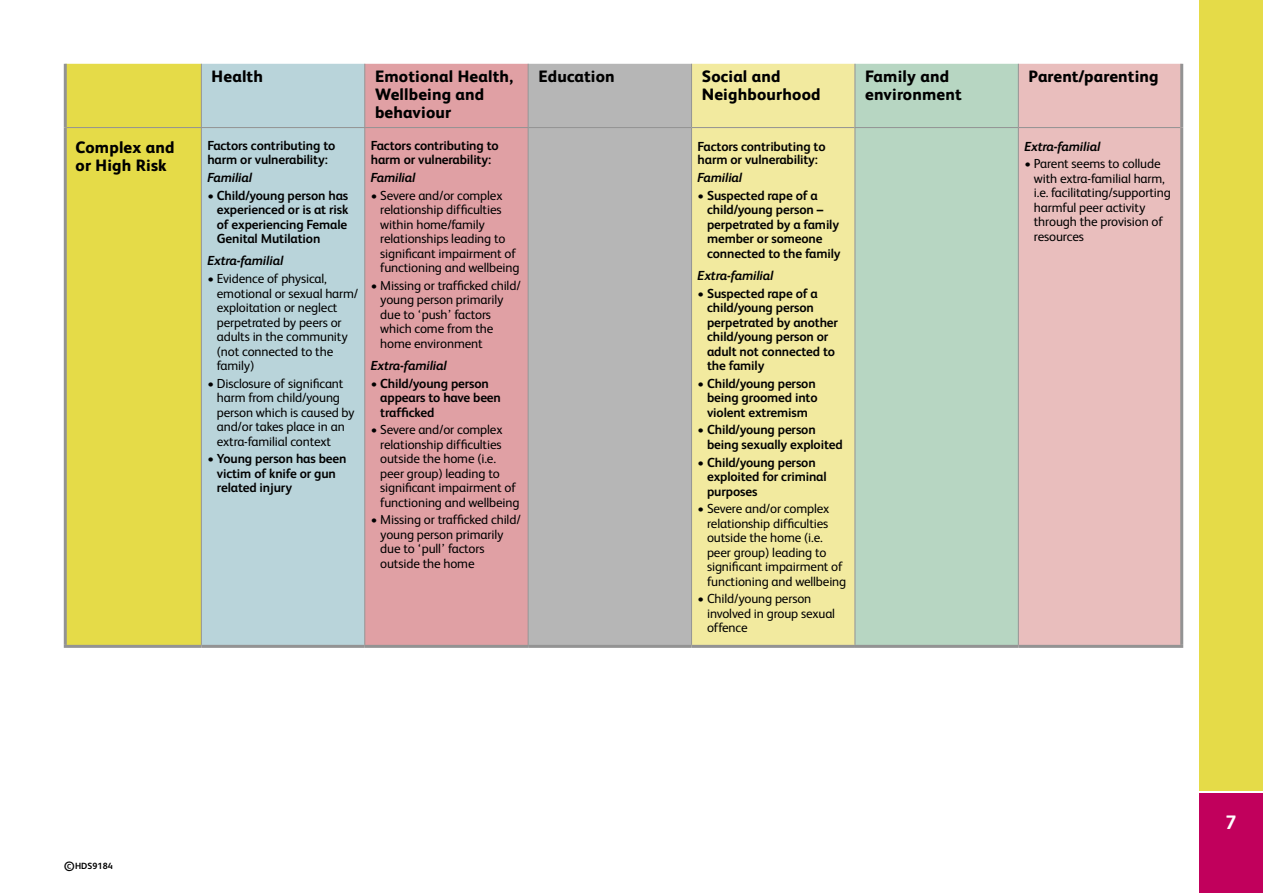
<style>
.page{position:relative;width:1263px;height:893px;background:#fff}
.page>*{position:absolute;margin:0;border:0;box-sizing:border-box;transform-origin:0 0}
.t1{font:700 19.5px "FS Albert";color:#fff}
.t2{font:800 16.5px/18px "FS Albert";letter-spacing:.01em;color:#000}
.t3{font:13.2px/14.5px "FS Albert";letter-spacing:-.01em;color:#000}
.t4{font:700 13.2px/14.5px "FS Albert";letter-spacing:-.01em;color:#000}
.t5{font:italic 700 13.2px "FS Albert";letter-spacing:-.01em;color:#000}
.t6{font:700 9px "FS Albert";letter-spacing:.005em;color:#000}
.s1{font-weight:400}
.s2{font-size:13.5px}
</style>
<div class="page">
<div style="left:1199px;top:793px;width:64px;height:100px;background:#c1005c"></div>
<div style="left:1199px;top:0;width:64px;height:791px;background:#e5db48"></div>
<div style="left:67px;top:64px;width:134px;height:581px;background:#e5db48"></div>
<div style="left:202px;top:64px;width:162px;height:581px;background:#b9d4da"></div>
<div style="left:365px;top:64px;width:163px;height:581px;background:#e0a0a4"></div>
<div style="left:529px;top:64px;width:162px;height:581px;background:#b6b6b6"></div>
<div style="left:692px;top:64px;width:162px;height:581px;background:#f2ea9f"></div>
<div style="left:855px;top:64px;width:163px;height:581px;background:#b7d6c2"></div>
<div style="left:1019px;top:64px;width:161px;height:581px;background:#e9bebd"></div>
<hr style="left:64px;top:64px;width:3px;height:64px;background:#939393">
<hr style="left:1180px;top:64px;width:3px;height:64px;background:#939393">
<hr style="left:64px;top:128px;width:3px;height:517px;background:#939393">
<hr style="left:1180px;top:128px;width:3px;height:517px;background:#939393">
<hr style="left:64px;top:645px;width:137px;height:3px;background:#939393">
<hr style="left:365px;top:645px;width:163px;height:3px;background:#939393">
<hr style="left:528px;top:645px;width:163px;height:3px;background:#939393">
<hr style="left:691px;top:645px;width:164px;height:3px;background:#939393">
<hr style="left:1018px;top:645px;width:165px;height:3px;background:#939393">
<hr style="left:201px;top:645px;width:164px;height:3px;background:#939393">
<hr style="left:855px;top:645px;width:163px;height:3px;background:#939393">
<hr style="left:201px;top:64px;width:1px;height:63px;background:#939393">
<hr style="left:364px;top:64px;width:1px;height:63px;background:#939393">
<hr style="left:854px;top:64px;width:1px;height:63px;background:#939393">
<hr style="left:1018px;top:64px;width:1px;height:63px;background:#939393">
<hr style="left:201px;top:127px;width:164px;height:1px;background:#939393">
<hr style="left:201px;top:128px;width:1px;height:517px;background:#939393">
<hr style="left:364px;top:128px;width:1px;height:517px;background:#939393">
<hr style="left:854px;top:127px;width:165px;height:1px;background:#939393">
<hr style="left:854px;top:128px;width:1px;height:517px;background:#939393">
<hr style="left:1018px;top:128px;width:1px;height:517px;background:#939393">
<hr style="left:528px;top:64px;width:1px;height:63px;background:#939393">
<hr style="left:691px;top:64px;width:1px;height:63px;background:#939393">
<hr style="left:67px;top:127px;width:134px;height:1px;background:#939393">
<hr style="left:365px;top:127px;width:163px;height:1px;background:#939393">
<hr style="left:528px;top:127px;width:163px;height:1px;background:#939393">
<hr style="left:528px;top:128px;width:1px;height:517px;background:#939393">
<hr style="left:691px;top:127px;width:163px;height:1px;background:#939393">
<hr style="left:691px;top:128px;width:1px;height:517px;background:#939393">
<hr style="left:1019px;top:127px;width:161px;height:1px;background:#939393">
<p class="t2" style="left:212px;top:67px;width:53px">Health</p>
<p class="t2" style="left:375px;top:67px;width:140px">Emotional Health,<br>Wellbeing and behaviour</p>
<p class="t2" style="left:538px;top:67px;width:78px">Education</p>
<p class="t2" style="left:702px;top:67px;width:120px">Social and<br>Neighbourhood</p>
<p class="t2" style="left:865px;top:67px;width:98px">Family and environment</p>
<p class="t2" style="left:1029px;top:67px;width:132px">Parent/parenting</p>
<p class="t2" style="left:76px;top:138px;width:100px">Complex and or High Risk</p>
<p class="t4" style="left:207px;top:139px;width:130px;line-height:13.5px">Factors contributing to harm or vulnerability:</p>
<p class="t5" style="left:207px;top:168px;width:46px">Familial</p>
<p class="t4" style="left:217px;top:187px;width:133px;text-align:justify;text-indent:-9px"><span class="s1">•</span> Child/young person has experienced or is at risk of experiencing Female Genital Mutilation</p>
<p class="t5" style="left:207px;top:252px;width:77px">Extra-familial</p>
<p class="t3" style="left:217px;top:271px;width:143px;text-indent:-9px">• Evidence of physical, emotional or sexual harm/ exploitation or neglect perpetrated by peers or adults in the community (not connected to the family)</p>
<p class="t3" style="left:217px;top:375px;width:139px;text-indent:-9px">• Disclosure of significant harm from child/young person which is caused by and/or takes place in an extra-familial context</p>
<p class="t4" style="left:217px;top:451px;width:131px;text-indent:-10px">• Young person has been victim of knife or gun related injury</p>
<p class="t4" style="left:371px;top:139px;width:130px;line-height:13.5px">Factors contributing to harm or vulnerability:</p>
<p class="t5" style="left:371px;top:168px;width:46px">Familial</p>
<p class="t3" style="left:380px;top:187px;width:141px;text-indent:-9px">• Severe and/or complex relationship difficulties within home/family relationships leading to significant impairment of functioning and wellbeing</p>
<p class="t3" style="left:380px;top:277px;width:142px;text-indent:-9px">• Missing or trafficked child/ young person primarily due to ‘push’ factors which come from the home environment</p>
<p class="t5" style="left:371px;top:356px;width:77px">Extra-familial</p>
<p class="t4" style="left:380px;top:375px;width:122px;text-indent:-10px">• Child/young person appears to have been trafficked</p>
<p class="t3" style="left:380px;top:422px;width:141px;text-indent:-9px">• Severe and/or complex relationship difficulties outside the home (i.e. peer group) leading to significant impairment of functioning and wellbeing</p>
<p class="t3" style="left:380px;top:512px;width:142px;text-indent:-9px">• Missing or trafficked child/ young person primarily due to ‘pull’ factors outside the home</p>
<p class="t4" style="left:697px;top:139px;width:130px;line-height:13.5px">Factors contributing to harm or vulnerability:</p>
<p class="t5" style="left:697px;top:168px;width:46px">Familial</p>
<p class="t4" style="left:707px;top:187px;width:135px;text-indent:-10px">• Suspected rape of a child/young person – perpetrated by a family member or someone connected to the family</p>
<p class="t5" style="left:697px;top:266px;width:77px">Extra-familial</p>
<p class="t4" style="left:707px;top:285px;width:133px;text-indent:-10px">• Suspected rape of a child/young person perpetrated by another child/young person or adult not connected to the family</p>
<p class="t4" style="left:707px;top:375px;width:112px;text-indent:-10px">• Child/young person being groomed into violent extremism</p>
<p class="t4" style="left:707px;top:422px;width:137px;text-indent:-10px">• Child/young person being sexually exploited</p>
<p class="t4" style="left:707px;top:454px;width:121px;text-indent:-10px">• Child/young person exploited for criminal purposes</p>
<p class="t3" style="left:707px;top:501px;width:141px;text-indent:-9px">• Severe and/or complex relationship difficulties outside the home (i.e. peer group) leading to significant impairment of functioning and wellbeing</p>
<p class="t3" style="left:707px;top:591px;width:130px;text-indent:-9px">• Child/young person involved in group sexual offence</p>
<p class="t5" style="left:1024px;top:137px;width:77px">Extra-familial</p>
<p class="t3" style="left:1034px;top:156px;width:138px;text-indent:-9px">• Parent seems to collude with extra-familial harm, i.e. facilitating/supporting harmful peer activity through the provision of resources</p>
<p class="t6" style="left:64px;top:860px;width:51px"><span class="s2">©</span>HDS9184</p>
<h1 class="t1" style="left:1225px;top:809px;width:12px">7</h1>
</div>
